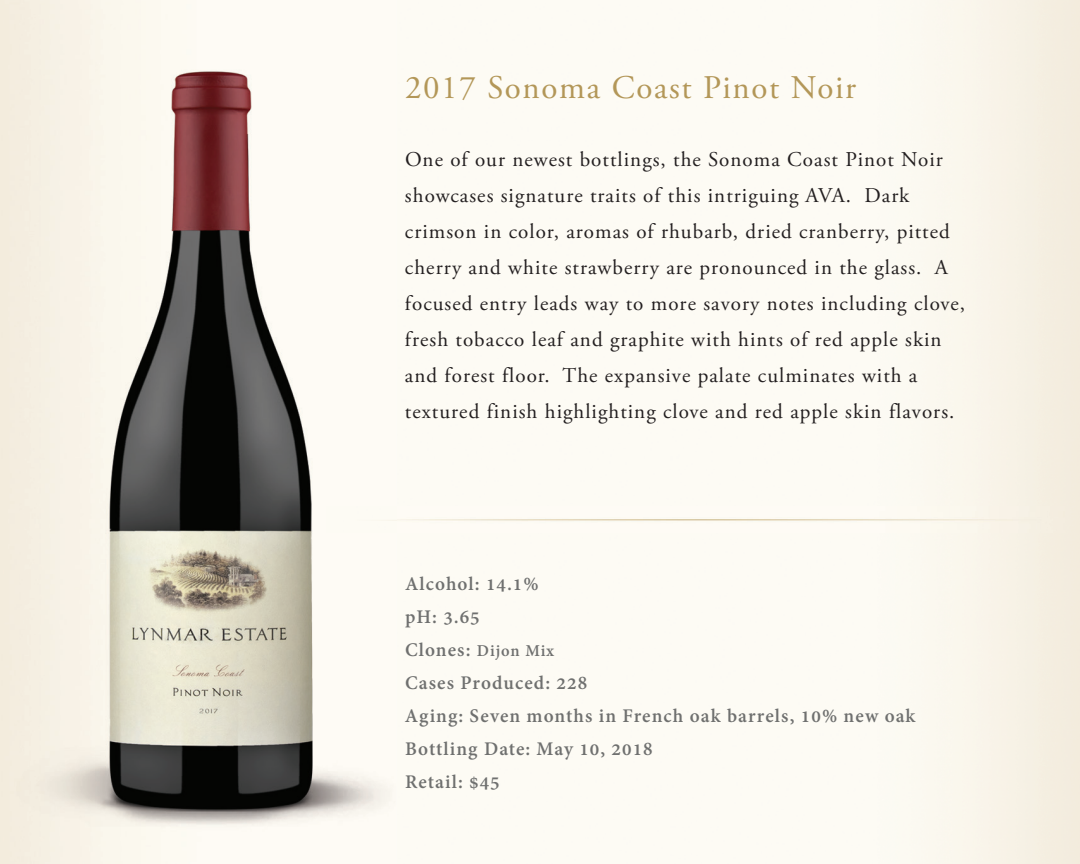
<style>
.page{position:relative;width:1080px;height:864px;background:#fff}
.page>*{position:absolute;margin:0;border:0;box-sizing:border-box;transform-origin:0 0}
.t1{font:33px "Adobe Garamond Pro";letter-spacing:.05em;color:#b39758}
.t2{font:21px/36px "Adobe Garamond Pro";letter-spacing:.05em;color:#231f20}
.t3{font:700 21px/33px "Adobe Devanagari";letter-spacing:.05em;color:#6f706f}
.t4{font:700 18px "Adobe Devanagari";letter-spacing:.05em;color:#6f706f}
.s1{font-size:21px}
</style>
<div class="page">
<img style="left:0;top:0;width:396px;height:864px">
<p class="t1" style="left:405px;top:67px;width:453px">2017 Sonoma Coast Pinot Noir</p>
<p class="t2" style="left:405px;top:143px;width:562px">One of our newest bottlings, the Sonoma Coast Pinot Noir showcases signature traits of this intriguing AVA. Dark crimson in color, aromas of rhubarb, dried cranberry, pitted cherry and white strawberry are pronounced in the glass. A focused entry leads way to more savory notes including clove, fresh tobacco leaf and graphite with hints of red apple skin and forest floor. The expansive palate culminates with a textured finish highlighting clove and red apple skin flavors.</p>
<p class="t3" style="left:405px;top:570px;width:135px">Alcohol: 14.1% pH: 3.65</p>
<p class="t4" style="left:405px;top:640px;width:151px"><span class="s1">Clones:</span> Dijon Mix</p>
<p class="t3" style="left:405px;top:669px;width:512px">Cases Produced: 228<br>Aging: Seven months in French oak barrels, 10% new oak<br>Bottling Date: May 10, 2018<br>Retail: $45</p>
</div>
